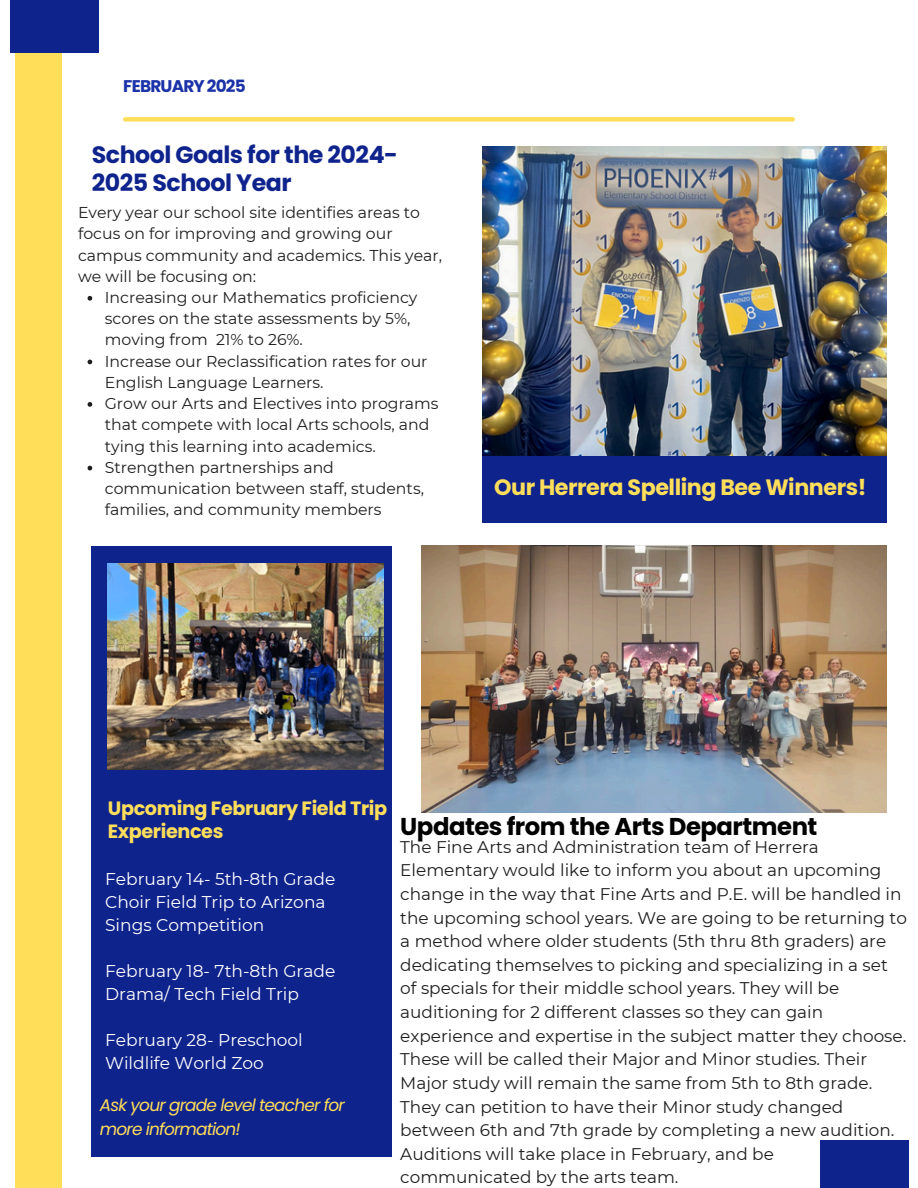
<style>
.page{position:relative;width:918px;height:1188px;background:#fff}
.page>*{position:absolute;margin:0;border:0;box-sizing:border-box;transform-origin:0 0}
.t1{font:700 24.3px "Poppins";letter-spacing:-.02em;color:#000}
.t2{font:700 23.7px/28.2px "Poppins";letter-spacing:-.02em;color:#0f238d}
.t3{font:700 22.2px "Poppins";letter-spacing:-.02em;color:#ffde59}
.t4{font:700 19.2px/22.5px "Poppins";letter-spacing:-.02em;color:#ffde59}
.t5{font:17.1px/23px "Montserrat";color:#fff}
.t6{font:italic 16.95px/23.2px "Poppins";letter-spacing:-.05em;color:#ffde59}
.t7{font:700 16.95px "Poppins";letter-spacing:-.05em;color:#1c32a8}
.t8{font:16.8px/23.7px "Montserrat";color:#1e1e1e}
.t9{font:15.75px/21.3px "Montserrat";color:#1e1e1e}
</style>
<div class="page">
<div style="left:16px;top:0;width:46px;height:1188px;background:#ffde59"></div>
<img style="left:482px;top:147px;width:404px;height:309px">
<div style="left:10px;top:0;width:88px;height:53px;background:#0f238d"></div>
<div style="left:820px;top:1140px;width:89px;height:48px;background:#0f238d"></div>
<div style="left:482px;top:456px;width:404px;height:67px;background:#0f238d"></div>
<div style="left:92px;top:546px;width:300px;height:611px;background:#0f238d"></div>
<img style="left:108px;top:564px;width:276px;height:206px">
<img style="left:422px;top:546px;width:464px;height:267px">
<div style="left:125px;top:117px;width:668px;height:5px;background:#ffde59"></div>
<svg style="left:88px;top:296px;width:4px;height:5px"></svg>
<svg style="left:88px;top:360px;width:4px;height:4px"></svg>
<svg style="left:88px;top:402px;width:4px;height:5px"></svg>
<svg style="left:88px;top:466px;width:4px;height:4px"></svg>
<p class="t7" style="left:123px;top:75px;width:124px">FEBRUARY 2025</p>
<p class="t2" style="left:92px;top:141px;width:308px">School Goals for the 2024-<br>2025 School Year</p>
<p class="t9" style="left:78px;top:202px;width:366px">Every year our school site identifies areas to focus on for improving and growing our campus community and academics. This year, we will be focusing on:</p>
<p class="t9" style="left:105px;top:287px;width:314px">Increasing our Mathematics proficiency scores on the state assessments by 5%, moving from 21% to 26%.</p>
<p class="t9" style="left:105px;top:350px;width:324px">Increase our Reclassification rates for our<br>English Language Learners.</p>
<p class="t9" style="left:105px;top:393px;width:335px">Grow our Arts and Electives into programs that compete with local Arts schools, and tying this learning into academics.</p>
<h1 class="t9" style="left:105px;top:456px;width:321px">Strengthen partnerships and communication between staff, students, families, and community members</h1>
<p class="t3" style="left:494px;top:472px;width:374px">Our Herrera Spelling Bee Winners!</p>
<p class="t4" style="left:108px;top:797px;width:281px">Upcoming February Field Trip<br>Experiences</p>
<h2 class="t5" style="left:105px;top:867px;width:232px">February 14- 5th-8th Grade<br>Choir Field Trip to Arizona<br>Sings Competition</h2>
<p class="t5" style="left:105px;top:959px;width:232px">February 18- 7th-8th Grade<br>Drama/ Tech Field Trip</p>
<p class="t5" style="left:105px;top:1028px;width:199px">February 28- Preschool<br>Wildlife World Zoo</p>
<p class="t6" style="left:100px;top:1094px;width:247px">Ask your grade level teacher for more information!</p>
<p class="t1" style="left:400px;top:810px;width:419px">Updates from the Arts Department</p>
<p class="t8" style="left:400px;top:835px;width:508px">The Fine Arts and Administration team of Herrera Elementary would like to inform you about an upcoming change in the way that Fine Arts and P.E. will be handled in the upcoming school years. We are going to be returning to a method where older students (5th thru 8th graders) are dedicating themselves to picking and specializing in a set of specials for their middle school years. They will be auditioning for 2 different classes so they can gain experience and expertise in the subject matter they choose.<br>These will be called their Major and Minor studies. Their Major study will remain the same from 5th to 8th grade.<br>They can petition to have their Minor study changed between 6th and 7th grade by completing a new audition.</p>
<h1 class="t8" style="left:400px;top:1142px;width:375px">Auditions will take place in February, and be communicated by the arts team.</h1>
</div>
